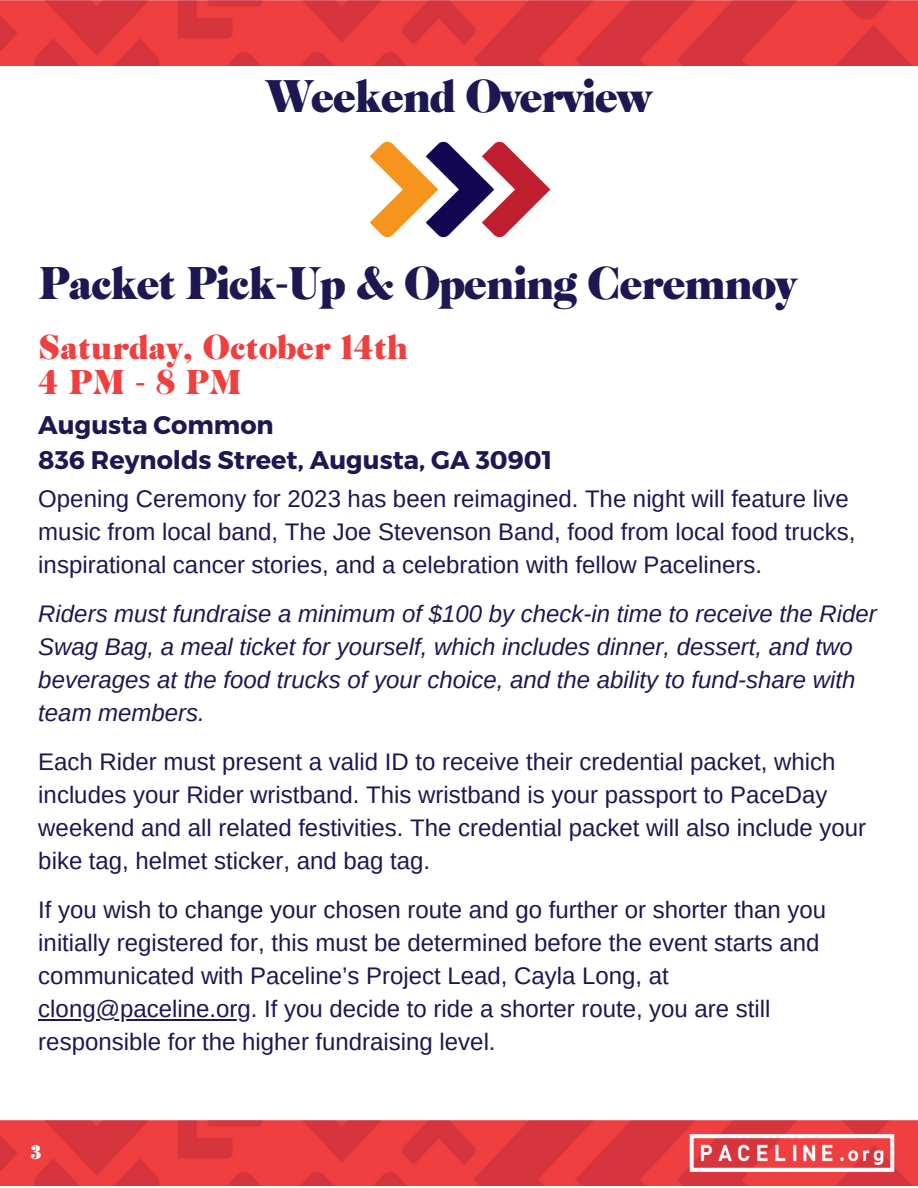
<style>
.page{position:relative;width:918px;height:1188px;background:#fff}
.page>*{position:absolute;margin:0;border:0;box-sizing:border-box;transform-origin:0 0}
.t1{font:42px "Cabernet JF Pro";letter-spacing:-.035em;color:#1d1752}
.t2{font:31.5px "Cabernet JF Pro";color:#ef403f}
.t3{font:700 25.5px "Montserrat";color:#1d1752}
.t4{font:24px/33px "Arimo";color:#1d1752}
.t5{font:italic 24px/33px "Arimo";color:#1d1752}
.t6{font:18px "Cabernet JF Pro";color:#fff}
</style>
<div class="page">
<img style="left:0;top:1121px;width:918px;height:65px">
<img style="left:0;top:0;width:918px;height:65px">
<img style="left:689px;top:1133px;width:207px;height:41px">
<img style="left:369px;top:141px;width:182px;height:97px">
<hr style="left:38px;top:1019px;width:213px;height:2px;background:#1d1752">
<p class="t1" style="left:266px;top:67px;width:387px">Weekend Overview</p>
<p class="t1" style="left:38px;top:253px;width:760px">Packet Pick-Up &amp; Opening Ceremnoy</p>
<p class="t2" style="left:38px;top:325px;width:371px">Saturday, October 14th</p>
<p class="t2" style="left:38px;top:360px;width:205px">4PM-8PM</p>
<p class="t3" style="left:38px;top:409px;width:237px">Augusta Common</p>
<p class="t3" style="left:38px;top:444px;width:516px">836 Reynolds Street, Augusta, GA 30901</p>
<p class="t4" style="left:38px;top:482px;width:819px">Opening Ceremony for 2023 has been reimagined. The night will feature live music from local band, The Joe Stevenson Band, food from local food trucks, inspirational cancer stories, and a celebration with fellow Paceliners.</p>
<p class="t5" style="left:38px;top:597px;width:840px">Riders must fundraise a minimum of $100 by check-in time to receive the Rider Swag Bag, a meal ticket for yourself, which includes dinner, dessert, and two beverages at the food trucks of your choice, and the ability to fund-share with team members.</p>
<p class="t4" style="left:38px;top:745px;width:829px">Each Rider must present a valid ID to receive their credential packet, which includes your Rider wristband. This wristband is your passport to PaceDay weekend and all related festivities. The credential packet will also include your bike tag, helmet sticker, and bag tag.</p>
<p class="t4" style="left:38px;top:893px;width:789px">If you wish to change your chosen route and go further or shorter than you initially registered for, this must be determined before the event starts and communicated with Paceline’s Project Lead, Cayla Long, at clong@paceline.org. If you decide to ride a shorter route, you are still responsible for the higher fundraising level.</p>
<p class="t6" style="left:30px;top:1139px;width:13px">3</p>
</div>
